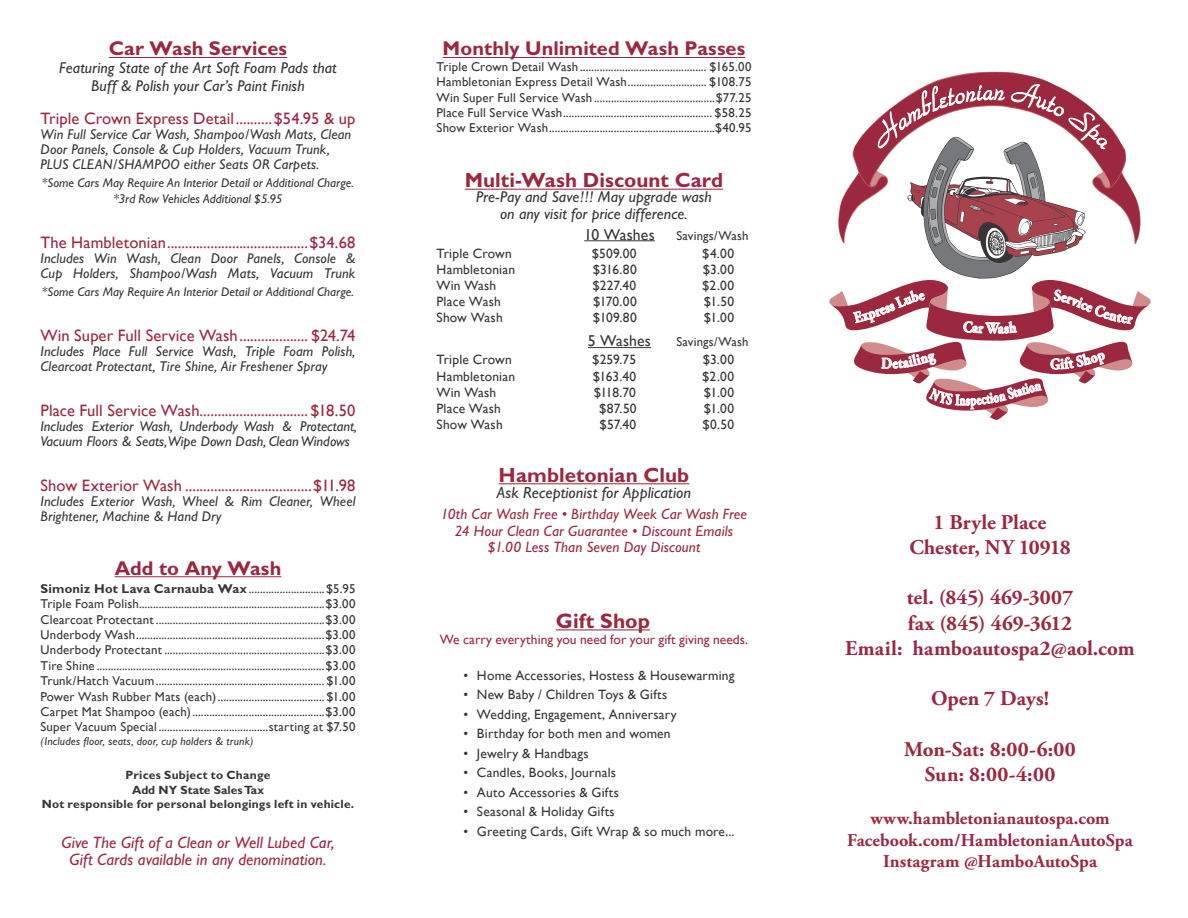
<style>
.page{position:relative;width:1188px;height:918px;background:#fff}
.page>*{position:absolute;margin:0;border:0;box-sizing:border-box;transform-origin:0 0}
.t1{font:700 21px/25.2px "Adobe Garamond Pro";letter-spacing:.005em;color:#9c283f;text-align:center}
.t2{font:700 21px "Gill Sans";letter-spacing:.005em;color:#9c283f}
.t3{font:700 20.7px "Gill Sans";letter-spacing:.005em;color:#9c283f}
.t4{font:700 19.95px "Gill Sans";letter-spacing:.005em;color:#9c283f}
.t5{font:700 18px/21.6px "Adobe Garamond Pro";letter-spacing:.005em;color:#9c283f;text-align:center}
.t6{font:16.5px "Gill Sans";letter-spacing:.005em;color:#9c283f}
.t7{font:italic 16.5px/16.8px "Gill Sans";letter-spacing:.005em;color:#9c283f;text-align:center}
.t8{font:italic 16.2px "Gill Sans";letter-spacing:.005em;color:#373535}
.t9{font:italic 15.75px/18px "Gill Sans";letter-spacing:.005em;color:#373535;text-align:center}
.t10{font:15.75px "Gill Sans";letter-spacing:.005em;color:#373535}
.t11{font:700 15.6px "Adobe Garamond Pro";color:#fff;scale:.87 1}
.t12{font:700 15.45px "Adobe Garamond Pro";color:#fff;scale:.87 1}
.t13{font:italic 15px/16.5px "Gill Sans";letter-spacing:.005em;color:#9c283f;text-align:center}
.t14{font:italic 14.25px/15px "Gill Sans";letter-spacing:.01em;color:#373535}
.t15{font:13.5px "Gill Sans";letter-spacing:.015em;color:#373535}
.t16{font:13.5px "Gill Sans";letter-spacing:.015em;color:#373535}
.t17{font:13.5px "Gill Sans";letter-spacing:.005em;color:#9c283f}
.t18{font:12.9px/15.5px "Gill Sans";letter-spacing:.015em;color:#373535;text-align:justify}
.t19{font:italic 12.75px/15.3px "Gill Sans";letter-spacing:.005em;color:#373535;text-align:center}
.t20{font:12.75px "Gill Sans";letter-spacing:.015em;color:#373535}
.t21{font:700 12px/14.4px "Gill Sans";letter-spacing:.015em;color:#373535;text-align:center}
.t22{font:italic 11.4px "Gill Sans";letter-spacing:.015em;color:#373535}
.s1{font-weight:700}
</style>
<div class="page">
<hr style="left:109px;top:57px;width:178px;height:1px;background:#9c283f">
<hr style="left:115px;top:576px;width:166px;height:1px;background:#9c283f">
<hr style="left:443px;top:57px;width:302px;height:1px;background:#9c283f">
<hr style="left:465px;top:189px;width:258px;height:1px;background:#9c283f">
<hr style="left:584px;top:240px;width:71px;height:1px;background:#373535">
<hr style="left:588px;top:347px;width:63px;height:1px;background:#373535">
<hr style="left:499px;top:483px;width:190px;height:1px;background:#9c283f">
<hr style="left:556px;top:629px;width:94px;height:1px;background:#9c283f">
<svg style="left:829px;top:71px;width:322px;height:349px"></svg>
<h3 class="t4" style="left:109px;top:37px;width:180px">Car Wash Services</h3>
<p class="t9" style="left:59px;top:59px;width:279px">Featuring State of the Art Soft Foam Pads that<br>Buff &amp; Polish your Car’s Paint Finish</p>
<p class="t6" style="left:40px;top:109px;width:317px">Triple Crown Express Detail..........$54.95 &amp; up</p>
<p class="t14" style="left:40px;top:127px;width:312px">Win Full Service Car Wash, Shampoo/Wash Mats, Clean<br>Door Panels, Console &amp; Cup Holders, Vacuum Trunk,<br>PLUS CLEAN/SHAMPOO either Seats OR Carpets.</p>
<p class="t19" style="left:42px;top:176px;width:314px">*Some Cars May Require An Interior Detail or Additional Charge. *3rd Row Vehicles Additional $5.95</p>
<p class="t6" style="left:40px;top:233px;width:317px">The Hambletonian.......................................$34.68</p>
<p class="t14" style="left:40px;top:251px;width:317px">Includes Win Wash, Clean Door Panels, Console &amp;<br>Cup Holders, Shampoo/Wash Mats, Vacuum Trunk</p>
<p class="t19" style="left:42px;top:284px;width:314px">*Some Cars May Require An Interior Detail or Additional Charge.</p>
<p class="t6" style="left:40px;top:326px;width:317px">Win Super Full Service Wash................... $24.74</p>
<p class="t14" style="left:40px;top:344px;width:316px">Includes Place Full Service Wash, Triple Foam Polish,<br>Clearcoat Protectant, Tire Shine, Air Freshener Spray</p>
<p class="t6" style="left:40px;top:401px;width:316px">Place Full Service Wash.............................. $18.50</p>
<p class="t14" style="left:40px;top:419px;width:318px">Includes Exterior Wash, Underbody Wash &amp; Protectant,<br>Vacuum Floors &amp; Seats,Wipe Down Dash, Clean Windows</p>
<p class="t6" style="left:40px;top:476px;width:316px">Show Exterior Wash ...................................$11.98</p>
<p class="t14" style="left:40px;top:494px;width:316px">Includes Exterior Wash, Wheel &amp; Rim Cleaner, Wheel<br>Brightener, Machine &amp; Hand Dry</p>
<h3 class="t4" style="left:115px;top:556px;width:168px">Add to Any Wash</h3>
<p class="t18" style="left:40px;top:581px;width:317px"><span class="s1">Simoniz Hot Lava Carnauba Wax</span> ...........................$5.95<br>Triple Foam Polish..................................................................$3.00<br>Clearcoat Protectant ............................................................$3.00<br>Underbody Wash...................................................................$3.00<br>Underbody Protectant .........................................................$3.00<br>Tire Shine .................................................................................$3.00<br>Trunk/Hatch Vacuum............................................................ $1.00<br>Power Wash Rubber Mats (each)......................................$1.00<br>Carpet Mat Shampoo (each)...............................................$3.00<br>Super Vacuum Special .......................................starting at $7.50</p>
<p class="t22" style="left:40px;top:735px;width:215px">(Includes floor, seats, door, cup holders &amp; trunk)</p>
<p class="t21" style="left:42px;top:768px;width:314px">Prices Subject to Change<br>Add NY State Sales Tax<br>Not responsible for personal belongings left in vehicle.</p>
<p class="t7" style="left:62px;top:834px;width:274px">Give The Gift of a Clean or Well Lubed Car,<br>Gift Cards available in any denomination.</p>
<h3 class="t4" style="left:443px;top:37px;width:304px">Monthly Unlimited Wash Passes</h3>
<p class="t18" style="left:436px;top:59px;width:317px">Triple Crown Detail Wash ............................................. $165.00<br>Hambletonian Express Detail Wash............................ $108.75<br>Win Super Full Service Wash ...........................................$77.25<br>Place Full Service Wash..................................................... $58.25<br>Show Exterior Wash...........................................................$40.95</p>
<h2 class="t3" style="left:465px;top:168px;width:260px">Multi-Wash Discount Card</h2>
<p class="t9" style="left:476px;top:189px;width:237px;line-height:16.5px">Pre-Pay and Save!!! May upgrade wash on any visit for price difference.</p>
<p class="t10" style="left:584px;top:225px;width:72px">10 Washes</p>
<p class="t20" style="left:676px;top:228px;width:74px">Savings/Wash</p>
<p class="t16" style="left:436px;top:245px;width:77px">Triple Crown</p>
<p class="t16" style="left:592px;top:245px;width:46px">$509.00</p>
<p class="t16" style="left:702px;top:245px;width:33px">$4.00</p>
<p class="t16" style="left:436px;top:261px;width:80px">Hambletonian</p>
<p class="t16" style="left:593px;top:261px;width:46px">$316.80</p>
<p class="t16" style="left:703px;top:261px;width:33px">$3.00</p>
<p class="t16" style="left:437px;top:278px;width:61px">Win Wash</p>
<p class="t16" style="left:593px;top:278px;width:45px">$227.40</p>
<p class="t16" style="left:702px;top:278px;width:34px">$2.00</p>
<p class="t16" style="left:437px;top:294px;width:66px">Place Wash</p>
<p class="t16" style="left:593px;top:294px;width:45px">$170.00</p>
<p class="t16" style="left:704px;top:294px;width:32px">$1.50</p>
<p class="t16" style="left:437px;top:310px;width:68px">Show Wash</p>
<p class="t16" style="left:593px;top:310px;width:45px">$109.80</p>
<p class="t16" style="left:704px;top:310px;width:32px">$1.00</p>
<p class="t10" style="left:588px;top:332px;width:65px">5 Washes</p>
<p class="t20" style="left:676px;top:335px;width:74px">Savings/Wash</p>
<p class="t16" style="left:436px;top:352px;width:77px">Triple Crown</p>
<p class="t16" style="left:592px;top:352px;width:45px">$259.75</p>
<p class="t16" style="left:703px;top:352px;width:33px">$3.00</p>
<p class="t16" style="left:437px;top:368px;width:80px">Hambletonian</p>
<p class="t16" style="left:593px;top:368px;width:45px">$163.40</p>
<p class="t16" style="left:702px;top:368px;width:34px">$2.00</p>
<p class="t16" style="left:437px;top:384px;width:61px">Win Wash</p>
<p class="t16" style="left:594px;top:384px;width:44px">$118.70</p>
<p class="t16" style="left:704px;top:384px;width:32px">$1.00</p>
<p class="t16" style="left:437px;top:401px;width:66px">Place Wash</p>
<p class="t16" style="left:599px;top:401px;width:39px">$87.50</p>
<p class="t16" style="left:704px;top:401px;width:32px">$1.00</p>
<p class="t16" style="left:437px;top:417px;width:68px">Show Wash</p>
<p class="t16" style="left:600px;top:417px;width:38px">$57.40</p>
<p class="t16" style="left:702px;top:417px;width:33px">$0.50</p>
<h2 class="t3" style="left:499px;top:463px;width:192px">Hambletonian Club</h2>
<p class="t8" style="left:497px;top:484px;width:196px">Ask Receptionist for Application</p>
<p class="t13" style="left:441px;top:506px;width:308px">10th Car Wash Free • Birthday Week Car Wash Free<br>24 Hour Clean Car Guarantee • Discount Emails $1.00 Less Than Seven Day Discount</p>
<h1 class="t2" style="left:556px;top:608px;width:96px">Gift Shop</h1>
<p class="t17" style="left:440px;top:632px;width:310px">We carry everything you need for your gift giving needs.</p>
<p class="t15" style="left:463px;top:667px;width:273px">• Home Accessories, Hostess &amp; Housewarming</p>
<p class="t15" style="left:463px;top:687px;width:205px">• New Baby / Children Toys &amp; Gifts</p>
<p class="t15" style="left:463px;top:706px;width:215px">• Wedding, Engagement, Anniversary</p>
<p class="t15" style="left:463px;top:726px;width:209px">• Birthday for both men and women</p>
<p class="t15" style="left:463px;top:745px;width:127px">• Jewelry &amp; Handbags</p>
<p class="t15" style="left:463px;top:765px;width:154px">• Candles, Books, Journals</p>
<p class="t15" style="left:463px;top:784px;width:157px">• Auto Accessories &amp; Gifts</p>
<p class="t15" style="left:463px;top:804px;width:153px">• Seasonal &amp; Holiday Gifts</p>
<p class="t15" style="left:463px;top:823px;width:273px">• Greeting Cards, Gift Wrap &amp; so much more...</p>
<p class="t11" style="left:998px;top:319px;width:8px">a</p>
<p class="t12" style="left:1050px;top:355px;width:13px">G</p>
<h1 class="t1" style="left:909px;top:510px;width:163px">1 Bryle Place<br>Chester, NY 10918</h1>
<h1 class="t1" style="left:845px;top:585px;width:291px">tel. (845) 469-3007<br>fax (845) 469-3612<br>Email: hamboautospa2@aol.com</h1>
<h1 class="t1" style="left:931px;top:686px;width:120px">Open 7 Days!</h1>
<h1 class="t1" style="left:904px;top:737px;width:173px">Mon-Sat: 8:00-6:00<br>Sun: 8:00-4:00</h1>
<h3 class="t5" style="left:847px;top:808px;width:287px">www.hambletonianautospa.com<br>Facebook.com/HambletonianAutoSpa<br>Instagram @HamboAutoSpa</h3>
</div>
